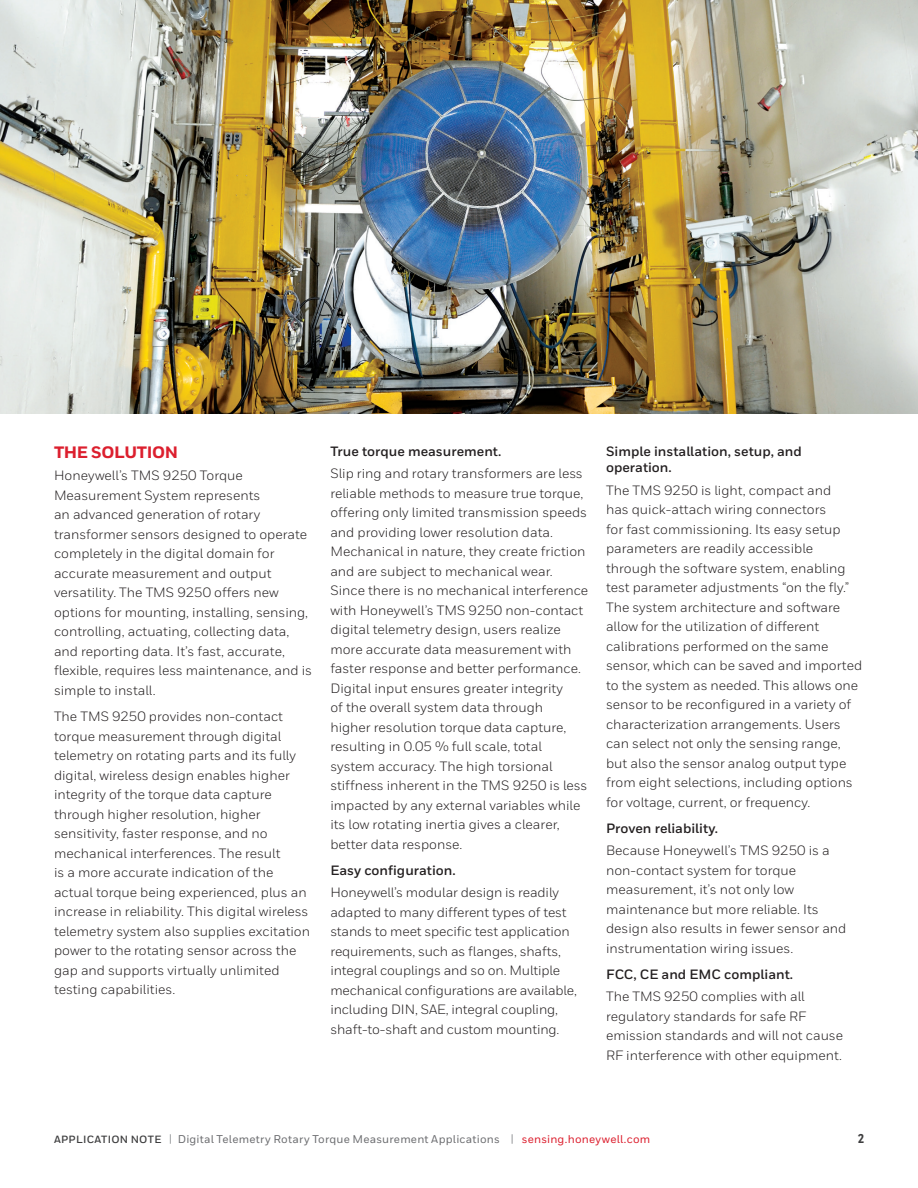
<style>
.page{position:relative;width:918px;height:1188px;background:#fff}
.page>*{position:absolute;margin:0;border:0;box-sizing:border-box;transform-origin:0 0}
.Heading__11_15___Red{font:800 16.5px "Honeywell Sans";letter-spacing:-.025em;color:#dc1f2e}
.PS_Body_Copy{font:13.5px/19.5px "Honeywell Sans";color:#231f20}
.PS_Body_Copy-2{font:700 13.5px/16.5px "Honeywell Sans";color:#231f20}
.t1{font:800 12.75px "Honeywell Cond";color:#3e3e3f}
.t2{font:500 11.25px "Honeywell Sans";letter-spacing:.015em;color:#6c6d70}
.s1{font-weight:700;font-size:10.5px;color:#3e3e3f}
.s2{font-size:11.4px;color:#939598}
.s3{color:#dc1f2e}
</style>
<div class="page">
<img style="left:0;top:0;width:918px;height:414px">
<p class="Heading__11_15___Red" style="left:54px;top:442px;width:126px">THE SOLUTION</p>
<p class="PS_Body_Copy" style="left:54px;top:466px;width:260px">Honeywell’s TMS 9250 Torque Measurement System represents<br>an advanced generation of rotary transformer sensors designed to operate completely in the digital domain for accurate measurement and output versatility. The TMS 9250 offers new options for mounting, installing, sensing, controlling, actuating, collecting data, and reporting data. It’s fast, accurate, flexible, requires less maintenance, and is simple to install.</p>
<p class="PS_Body_Copy" style="left:54px;top:707px;width:258px">The TMS 9250 provides non-contact torque measurement through digital telemetry on rotating parts and its fully digital, wireless design enables higher integrity of the torque data capture through higher resolution, higher sensitivity, faster response, and no mechanical interferences. The result<br>is a more accurate indication of the actual torque being experienced, plus an increase in reliability. This digital wireless telemetry system also supplies excitation power to the rotating sensor across the gap and supports virtually unlimited testing capabilities.</p>
<p class="PS_Body_Copy-2" style="left:330px;top:443px;width:172px">True torque measurement.</p>
<p class="PS_Body_Copy" style="left:330px;top:464px;width:259px">Slip ring and rotary transformers are less reliable methods to measure true torque, offering only limited transmission speeds and providing lower resolution data.<br>Mechanical in nature, they create friction and are subject to mechanical wear.<br>Since there is no mechanical interference with Honeywell’s TMS 9250 non-contact digital telemetry design, users realize more accurate data measurement with faster response and better performance.<br>Digital input ensures greater integrity<br>of the overall system data through<br>higher resolution torque data capture, resulting in 0.05 % full scale, total system accuracy. The high torsional stiffness inherent in the TMS 9250 is less impacted by any external variables while its low rotating inertia gives a clearer, better data response.</p>
<p class="PS_Body_Copy-2" style="left:330px;top:862px;width:127px">Easy configuration.</p>
<p class="PS_Body_Copy" style="left:330px;top:883px;width:248px">Honeywell’s modular design is readily adapted to many different types of test stands to meet specific test application requirements, such as flanges, shafts, integral couplings and so on. Multiple mechanical configurations are available, including DIN, SAE, integral coupling, shaft-to-shaft and custom mounting.</p>
<p class="PS_Body_Copy-2" style="left:606px;top:443px;width:197px">Simple installation, setup, and operation.</p>
<p class="PS_Body_Copy" style="left:606px;top:480px;width:258px">The TMS 9250 is light, compact and<br>has quick-attach wiring connectors<br>for fast commissioning. Its easy setup parameters are readily accessible through the software system, enabling test parameter adjustments “on the fly.” The system architecture and software allow for the utilization of different calibrations performed on the same sensor, which can be saved and imported to the system as needed. This allows one sensor to be reconfigured in a variety of characterization arrangements. Users can select not only the sensing range, but also the sensor analog output type from eight selections, including options for voltage, current, or frequency.</p>
<p class="PS_Body_Copy-2" style="left:606px;top:820px;width:114px">Proven reliability.</p>
<p class="PS_Body_Copy" style="left:606px;top:841px;width:242px">Because Honeywell’s TMS 9250 is a non-contact system for torque measurement, it’s not only low maintenance but more reliable. Its design also results in fewer sensor and instrumentation wiring issues.</p>
<p class="PS_Body_Copy-2" style="left:606px;top:966px;width:189px">FCC, CE and EMC compliant.</p>
<p class="PS_Body_Copy" style="left:606px;top:987px;width:239px">The TMS 9250 complies with all regulatory standards for safe RF emission standards and will not cause RF interference with other equipment.</p>
<p class="t2" style="left:54px;top:1133px;width:598px"><span class="s1">APPLICATION NOTE</span> <span class="s2">|</span> Digital Telemetry Rotary Torque Measurement Applications <span class="s2">|</span> <span class="s3">sensing.honeywell.com</span></p>
<p class="t1" style="left:858px;top:1131px;width:7px">2</p>
</div>
